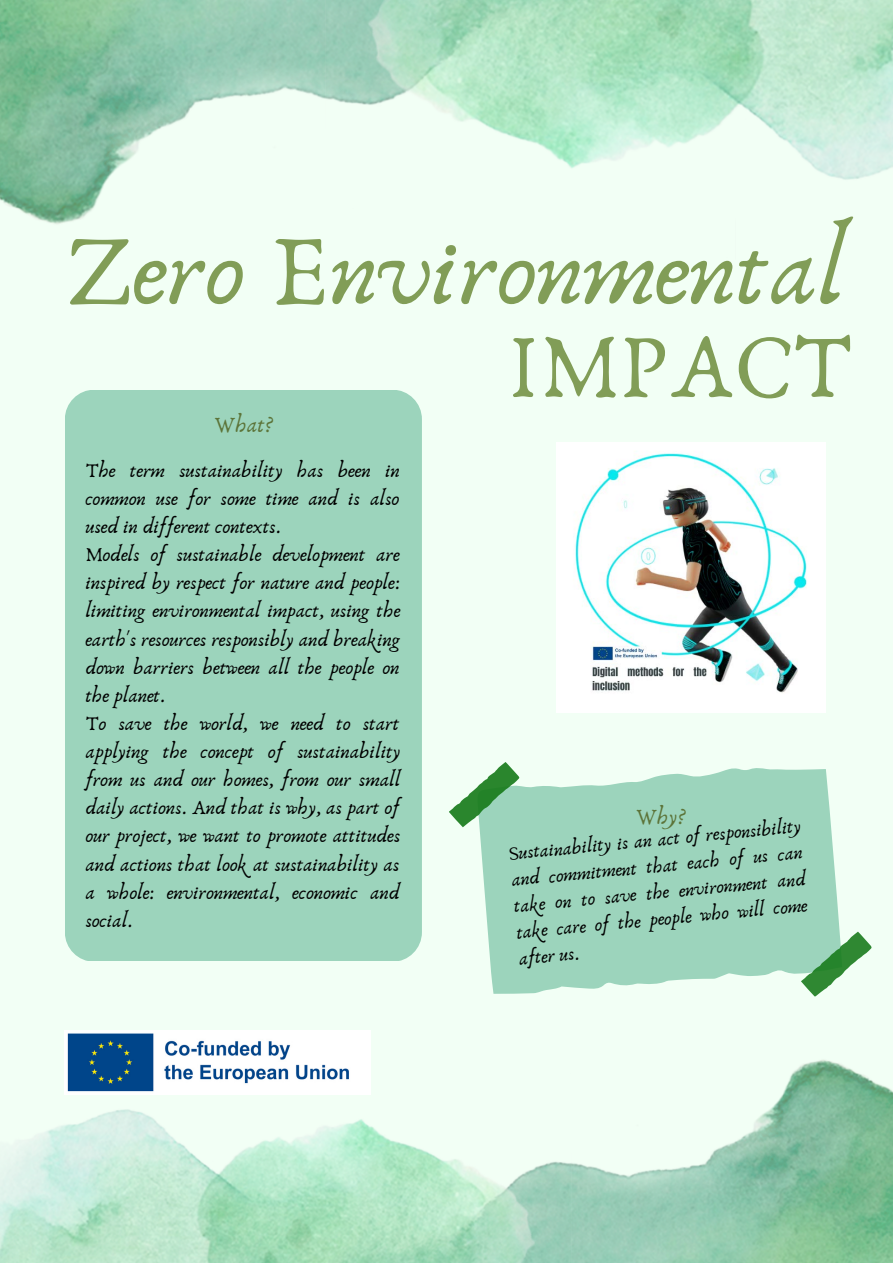
<style>
.page{position:relative;width:893px;height:1264px;background:#fff}
.page>*{position:absolute;margin:0;border:0;box-sizing:border-box;transform-origin:0 0}
.t1{font:102.9px "Anaktoria";color:#819d57}
.t2{font:93px "Anaktoria";color:#819d57}
.t3{font:22.5px "Anaktoria";color:#5c7439}
.t4{font:20.25px/28px "Anaktoria";color:#000;text-align:justify}
.t5{font:19.35px/26.7px "Anaktoria";color:#000;text-align:justify}
</style>
<div class="page">
<div style="left:0;top:0;width:892px;height:1262px;background:#f2fff5"></div>
<img style="left:571px;top:1060px;width:321px;height:202px">
<img style="left:0;top:0;width:326px;height:224px">
<img style="left:0;top:1080px;width:571px;height:182px">
<img style="left:326px;top:0;width:566px;height:180px">
<div style="left:65px;top:389px;width:356px;height:571px;background:#9cd4bc;border-radius:30px"></div>
<svg style="left:479px;top:768px;width:361px;height:226px;fill:#9cd4bc"></svg>
<svg style="left:449px;top:762px;width:72px;height:66px"></svg>
<svg style="left:798px;top:931px;width:74px;height:66px"></svg>
<img style="left:65px;top:1030px;width:306px;height:64px">
<img style="left:556px;top:443px;width:269px;height:269px">
<p class="t1" style="left:66px;top:208px;width:782px">Zero Environmental</p>
<p class="t2" style="left:506px;top:310px;width:348px">IMPACT</p>
<p class="t3" style="left:214px;top:411px;width:59px">What?</p>
<p class="t4" style="left:86px;top:457px;width:316px">The term sustainability has been in common use for some time and is also used in different contexts.</p>
<p class="t4" style="left:86px;top:541px;width:316px">Models of sustainable development are inspired by respect for nature and people: limiting environmental impact, using the earth's resources responsibly and breaking down barriers between all the people on the planet.</p>
<p class="t4" style="left:86px;top:710px;width:316px">To save the world, we need to start applying the concept of sustainability from us and our homes, from our small daily actions. And that is why, as part of our project, we want to promote attitudes and actions that look at sustainability as a whole: environmental, economic and social.</p>
<p class="t3" style="left:636px;top:802px;width:50px">Why?</p>
<p class="t5" style="left:508px;top:839px;width:295px;rotate:-5deg">Sustainability is an act of responsibility and commitment that each of us can take on to save the environment and take care of the people who will come after us.</p>
</div>
